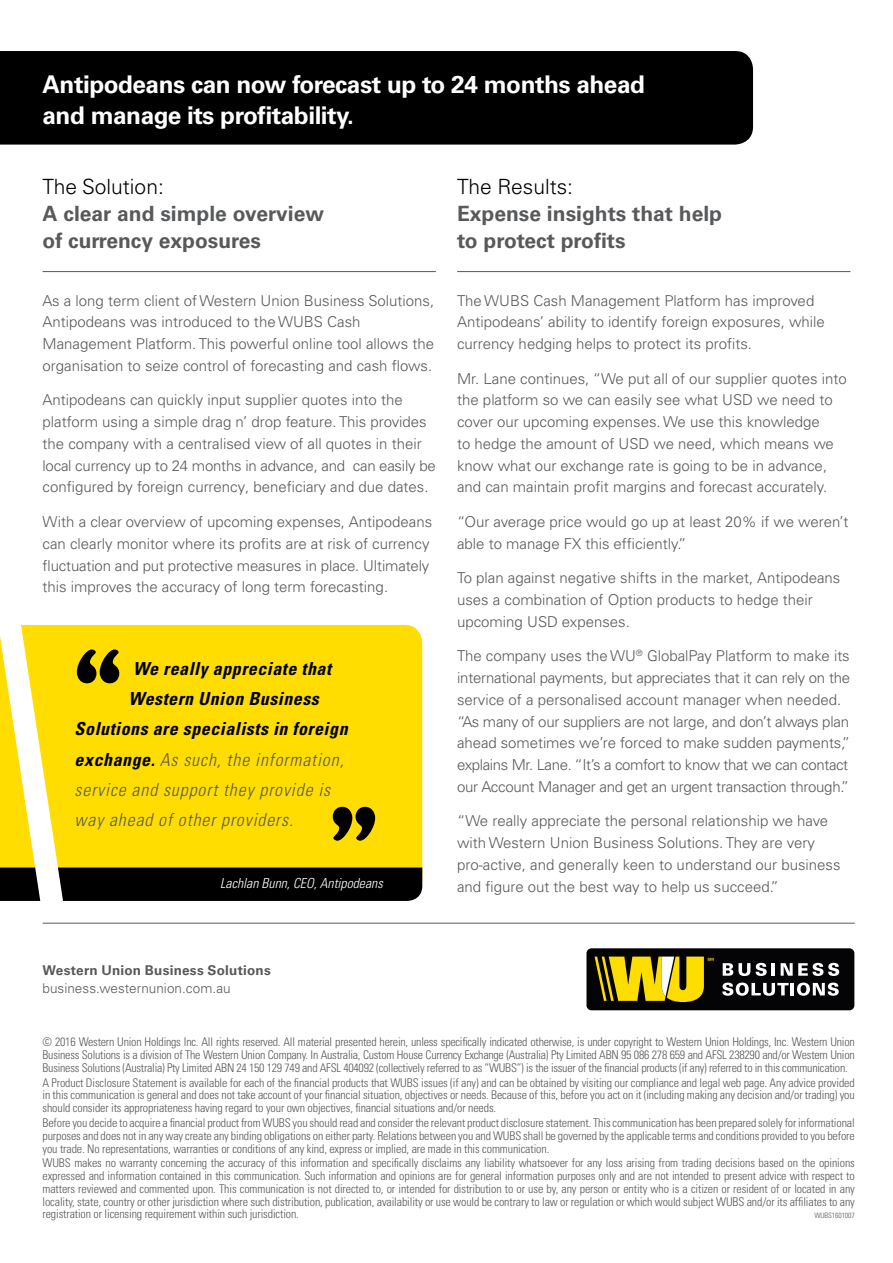
<style>
.page{position:relative;width:893px;height:1263px;background:#fff}
.page>*{position:absolute;margin:0;border:0;box-sizing:border-box;transform-origin:0 0}
.t1{font:83.85px "Cooper Black Std";color:#000}
.t2{font:700 24.3px/31.5px "Univers LT Pro 65";letter-spacing:-.02em;color:#fff}
.Subheading_1_Bold_80{font:700 21px/27px "Univers LT Pro 65";color:#58595b}
.Subheading_1{font:300 21px "Univers LT Pro 45";color:#000}
.t3{font:italic 300 condensed 18px "Univers LT Std";letter-spacing:.05em;color:#58595b}
.t4{font:italic 700 condensed 18px "Univers LT Std";letter-spacing:.03em;color:#000}
.Body_text{font:300 15px/21.8px "Univers LT Pro 45";color:#58595b}
.t5{font:italic 300 condensed 13.8px "Univers LT Std";color:#fff}
.heading_text{font:700 13.5px/18px "Univers LT Pro 65";letter-spacing:.015em;color:#58595b}
.Legal_text{font:300 condensed 12px/12.8px "Univers LT Std";letter-spacing:-.01em;color:#58595b;text-align:justify}
.Legal_text-2{font:300 condensed 7.5px "Univers LT Std";letter-spacing:-.01em;color:#58595b}
.s1{font-weight:700;color:#000}
.s2{font-family:"Univers LT Pro 45";font-weight:300}
</style>
<div class="page">
<hr style="left:43px;top:271px;width:393px;height:1px;background:#58595b">
<hr style="left:457px;top:271px;width:393px;height:1px;background:#58595b">
<svg style="left:0;top:624px;width:422px;height:300px;background:#e3c920"></svg>
<div style="left:586px;top:948px;width:268px;height:62px;background:#040407;border-radius:5px"></div>
<svg style="left:595px;top:956px;width:119px;height:46px"></svg>
<svg style="left:723px;top:963px;width:27px;height:13px"></svg>
<svg style="left:756px;top:963px;width:19px;height:13px"></svg>
<svg style="left:781px;top:963px;width:58px;height:13px"></svg>
<svg style="left:722px;top:982px;width:117px;height:14px"></svg>
<div style="left:0;top:51px;width:753px;height:94px;background:#000"></div>
<hr style="left:43px;top:923px;width:811px;height:1px;background:#58595b">
<p class="t2" style="left:43px;top:69px;width:604px">Antipodeans can now forecast up to 24 months ahead and manage its profitability.</p>
<p class="Subheading_1" style="left:43px;top:174px;width:123px">The Solution:</p>
<p class="Subheading_1_Bold_80" style="left:43px;top:200px;width:283px">A clear and simple overview of currency exposures</p>
<p class="Body_text" style="left:43px;top:289px;width:393px">As a long term client of Western Union Business Solutions, Antipodeans was introduced to the WUBS Cash Management Platform. This powerful online tool allows the organisation to seize control of forecasting and cash flows.</p>
<p class="Body_text" style="left:43px;top:389px;width:395px">Antipodeans can quickly input supplier quotes into the platform using a simple drag n’ drop feature. This provides the company with a centralised view of all quotes in their local currency up to 24 months in advance, and can easily be configured by foreign currency, beneficiary and due dates.</p>
<p class="Body_text" style="left:43px;top:511px;width:391px">With a clear overview of upcoming expenses, Antipodeans can clearly monitor where its profits are at risk of currency fluctuation and put protective measures in place. Ultimately this improves the accuracy of long term forecasting.</p>
<p class="t1" style="left:73px;top:629px;width:51px">“</p>
<p class="t4" style="left:133px;top:657px;width:199px">We really appreciate that</p>
<p class="t4" style="left:129px;top:687px;width:192px">Western Union Business</p>
<p class="t4" style="left:75px;top:718px;width:274px">Solutions are specialists in foreign</p>
<p class="t3" style="left:75px;top:748px;width:271px"><span class="s1">exchange.</span> As such, the information,</p>
<p class="t3" style="left:75px;top:779px;width:257px">service and support they provide is</p>
<p class="t3" style="left:75px;top:809px;width:220px">way ahead of other providers.</p>
<p class="t1" style="left:330px;top:787px;width:51px">”</p>
<p class="t5" style="left:220px;top:875px;width:164px">Lachlan Bunn, CEO, Antipodeans</p>
<p class="Subheading_1" style="left:457px;top:174px;width:117px">The Results:</p>
<p class="Subheading_1_Bold_80" style="left:457px;top:200px;width:266px">Expense insights that help to protect profits</p>
<p class="Body_text" style="left:457px;top:289px;width:369px">The WUBS Cash Management Platform has improved<br>Antipodeans’ ability to identify foreign exposures, while currency hedging helps to protect its profits.</p>
<p class="Body_text" style="left:457px;top:367px;width:391px">Mr. Lane continues, “We put all of our supplier quotes into the platform so we can easily see what USD we need to cover our upcoming expenses. We use this knowledge<br>to hedge the amount of USD we need, which means we know what our exchange rate is going to be in advance, and can maintain profit margins and forecast accurately.</p>
<p class="Body_text" style="left:457px;top:511px;width:393px">“Our average price would go up at least 20% if we weren’t able to manage FX this efficiently.”</p>
<p class="Body_text" style="left:457px;top:567px;width:385px">To plan against negative shifts in the market, Antipodeans uses a combination of Option products to hedge their upcoming USD expenses.</p>
<p class="Body_text" style="left:457px;top:645px;width:395px">The company uses the WU<sup>®</sup> GlobalPay Platform to make its international payments, but appreciates that it can rely on the service of a personalised account manager when needed. “As many of our suppliers are not large, and don’t always plan ahead sometimes we’re forced to make sudden payments,” explains Mr. Lane. “It’s a comfort to know that we can contact our Account Manager and get an urgent transaction through.”</p>
<p class="Body_text" style="left:457px;top:810px;width:385px">“We really appreciate the personal relationship we have with Western Union Business Solutions. They are very pro‑active, and generally keen to understand our business and figure out the best way to help us succeed.”</p>
<p class="heading_text" style="left:43px;top:961px;width:230px">Western Union Business Solutions <span class="s2">business.westernunion.com.au</span></p>
<p class="Legal_text" style="left:43px;top:1036px;width:814px">© 2016 Western Union Holdings Inc. All rights reserved. All material presented herein, unless specifically indicated otherwise, is under copyright to Western Union Holdings, Inc. Western Union Business Solutions is a division of The Western Union Company. In Australia, Custom House Currency Exchange (Australia) Pty Limited ABN 95 086 278 659 and AFSL 238290 and/or Western Union Business Solutions (Australia) Pty Limited ABN 24 150 129 749 and AFSL 404092 (collectively referred to as “WUBS”) is the issuer of the financial products (if any) referred to in this communication.</p>
<p class="Legal_text" style="left:43px;top:1076px;width:814px">A Product Disclosure Statement is available for each of the financial products that WUBS issues (if any) and can be obtained by visiting our compliance and legal web page. Any advice provided in this communication is general and does not take account of your financial situation, objectives or needs. Because of this, before you act on it (including making any decision and/or trading) you should consider its appropriateness having regard to your own objectives, financial situations and/or needs.</p>
<p class="Legal_text" style="left:43px;top:1116px;width:814px">Before you decide to acquire a financial product from WUBS you should read and consider the relevant product disclosure statement. This communication has been prepared solely for informational purposes and does not in any way create any binding obligations on either party. Relations between you and WUBS shall be governed by the applicable terms and conditions provided to you before you trade. No representations, warranties or conditions of any kind, express or implied, are made in this communication.</p>
<p class="Legal_text" style="left:43px;top:1157px;width:814px">WUBS makes no warranty concerning the accuracy of this information and specifically disclaims any liability whatsoever for any loss arising from trading decisions based on the opinions expressed and information contained in this communication. Such information and opinions are for general information purposes only and are not intended to present advice with respect to matters reviewed and commented upon. This communication is not directed to, or intended for distribution to or use by, any person or entity who is a citizen or resident of or located in any locality, state, country or other jurisdiction where such distribution, publication, availability or use would be contrary to law or regulation or which would subject WUBS and/or its affiliates to any registration or licensing requirement within such jurisdiction.</p>
<p class="Legal_text-2" style="left:814px;top:1211px;width:42px">WUBS1601007</p>
</div>
